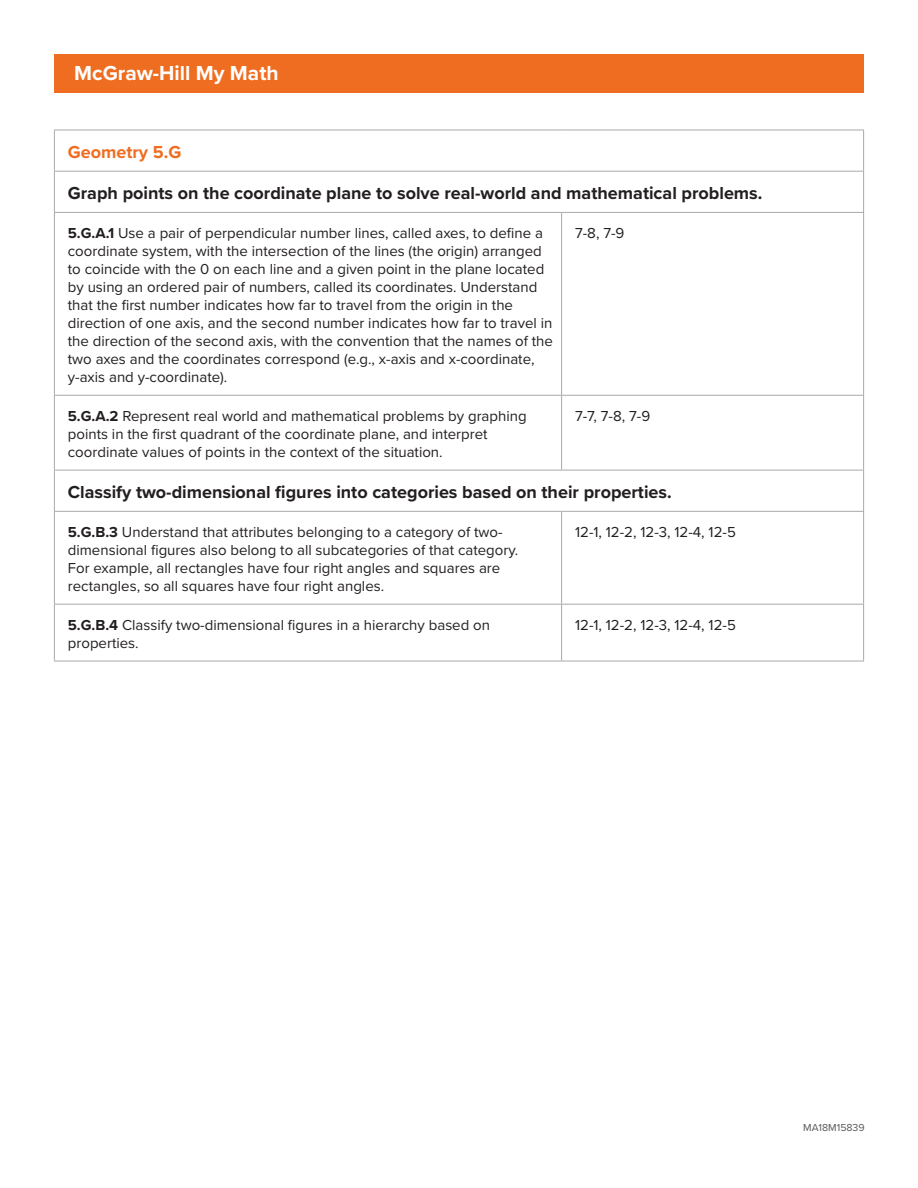
<style>
.page{position:relative;width:918px;height:1188px;background:#fff}
.page>*{position:absolute;margin:0;border:0;box-sizing:border-box;transform-origin:0 0}
.t1{font:700 21px "Proxima Nova";color:#fff}
.t2{font:700 18px "Proxima Nova";color:#231f20}
.t3{font:700 18px "Proxima Nova";color:#ef6d20}
.t4{font:15px/18px "Proxima Nova";color:#231f20}
.t5{font:10.5px "Proxima Nova";color:#57585a}
.s1{font-weight:700}
</style>
<div class="page">
<div style="left:54px;top:54px;width:810px;height:39px;background:#ef6d20"></div>
<hr style="left:54px;top:130px;width:508px;height:1px;background:#a8a9ad">
<hr style="left:54px;top:130px;width:1px;height:41px;background:#a8a9ad">
<hr style="left:562px;top:130px;width:302px;height:1px;background:#a8a9ad">
<hr style="left:863px;top:130px;width:1px;height:41px;background:#a8a9ad">
<hr style="left:54px;top:171px;width:508px;height:1px;background:#a8a9ad">
<hr style="left:54px;top:172px;width:1px;height:40px;background:#a8a9ad">
<hr style="left:562px;top:171px;width:302px;height:1px;background:#a8a9ad">
<hr style="left:863px;top:172px;width:1px;height:40px;background:#a8a9ad">
<hr style="left:54px;top:212px;width:508px;height:1px;background:#a8a9ad">
<hr style="left:54px;top:213px;width:1px;height:182px;background:#a8a9ad">
<hr style="left:562px;top:212px;width:302px;height:1px;background:#a8a9ad">
<hr style="left:561px;top:213px;width:1px;height:182px;background:#a8a9ad">
<hr style="left:863px;top:213px;width:1px;height:182px;background:#a8a9ad">
<hr style="left:54px;top:395px;width:508px;height:1px;background:#a8a9ad">
<hr style="left:54px;top:396px;width:1px;height:74px;background:#a8a9ad">
<hr style="left:562px;top:395px;width:302px;height:1px;background:#a8a9ad">
<hr style="left:561px;top:396px;width:1px;height:74px;background:#a8a9ad">
<hr style="left:863px;top:396px;width:1px;height:74px;background:#a8a9ad">
<hr style="left:54px;top:470px;width:508px;height:1px;background:#a8a9ad">
<hr style="left:54px;top:470px;width:1px;height:41px;background:#a8a9ad">
<hr style="left:562px;top:470px;width:302px;height:1px;background:#a8a9ad">
<hr style="left:863px;top:470px;width:1px;height:41px;background:#a8a9ad">
<hr style="left:54px;top:511px;width:508px;height:1px;background:#a8a9ad">
<hr style="left:54px;top:512px;width:1px;height:92px;background:#a8a9ad">
<hr style="left:562px;top:511px;width:302px;height:1px;background:#a8a9ad">
<hr style="left:561px;top:512px;width:1px;height:92px;background:#a8a9ad">
<hr style="left:863px;top:512px;width:1px;height:92px;background:#a8a9ad">
<hr style="left:54px;top:604px;width:508px;height:1px;background:#a8a9ad">
<hr style="left:54px;top:605px;width:1px;height:56px;background:#a8a9ad">
<hr style="left:562px;top:604px;width:302px;height:1px;background:#a8a9ad">
<hr style="left:561px;top:605px;width:1px;height:56px;background:#a8a9ad">
<hr style="left:863px;top:605px;width:1px;height:56px;background:#a8a9ad">
<hr style="left:54px;top:661px;width:508px;height:1px;background:#a8a9ad">
<hr style="left:562px;top:661px;width:302px;height:1px;background:#a8a9ad">
<h1 class="t1" style="left:74px;top:58px;width:206px">McGraw-Hill My Math</h1>
<p class="t3" style="left:68px;top:138px;width:115px">Geometry 5.G</p>
<p class="t2" style="left:68px;top:179px;width:696px">Graph points on the coordinate plane to solve real-world and mathematical problems.</p>
<p class="t4" style="left:68px;top:223px;width:487px"><span class="s1">5.G.A.1</span> Use a pair of perpendicular number lines, called axes, to define a coordinate system, with the intersection of the lines (the origin) arranged to coincide with the 0 on each line and a given point in the plane located by using an ordered pair of numbers, called its coordinates. Understand that the first number indicates how far to travel from the origin in the direction of one axis, and the second number indicates how far to travel in the direction of the second axis, with the convention that the names of the two axes and the coordinates correspond (e.g., x-axis and x-coordinate, y-axis and y-coordinate).</p>
<p class="t4" style="left:575px;top:223px;width:51px">7-8, 7-9</p>
<p class="t4" style="left:68px;top:406px;width:460px"><span class="s1">5.G.A.2</span> Represent real world and mathematical problems by graphing points in the first quadrant of the coordinate plane, and interpret coordinate values of points in the context of the situation.</p>
<p class="t4" style="left:575px;top:406px;width:77px">7-7, 7-8, 7-9</p>
<p class="t2" style="left:68px;top:478px;width:605px">Classify two-dimensional figures into categories based on their properties.</p>
<p class="t4" style="left:68px;top:522px;width:452px"><span class="s1">5.G.B.3</span> Understand that attributes belonging to a category of two&shy;dimensional figures also belong to all subcategories of that category.<br>For example, all rectangles have four right angles and squares are rectangles, so all squares have four right angles.</p>
<p class="t4" style="left:575px;top:522px;width:162px">12-1, 12-2, 12-3, 12-4, 12-5</p>
<p class="t4" style="left:68px;top:615px;width:424px"><span class="s1">5.G.B.4</span> Classify two-dimensional figures in a hierarchy based on properties.</p>
<p class="t4" style="left:575px;top:615px;width:162px">12-1, 12-2, 12-3, 12-4, 12-5</p>
<p class="t5" style="left:803px;top:1120px;width:63px">MA18M15839</p>
</div>
